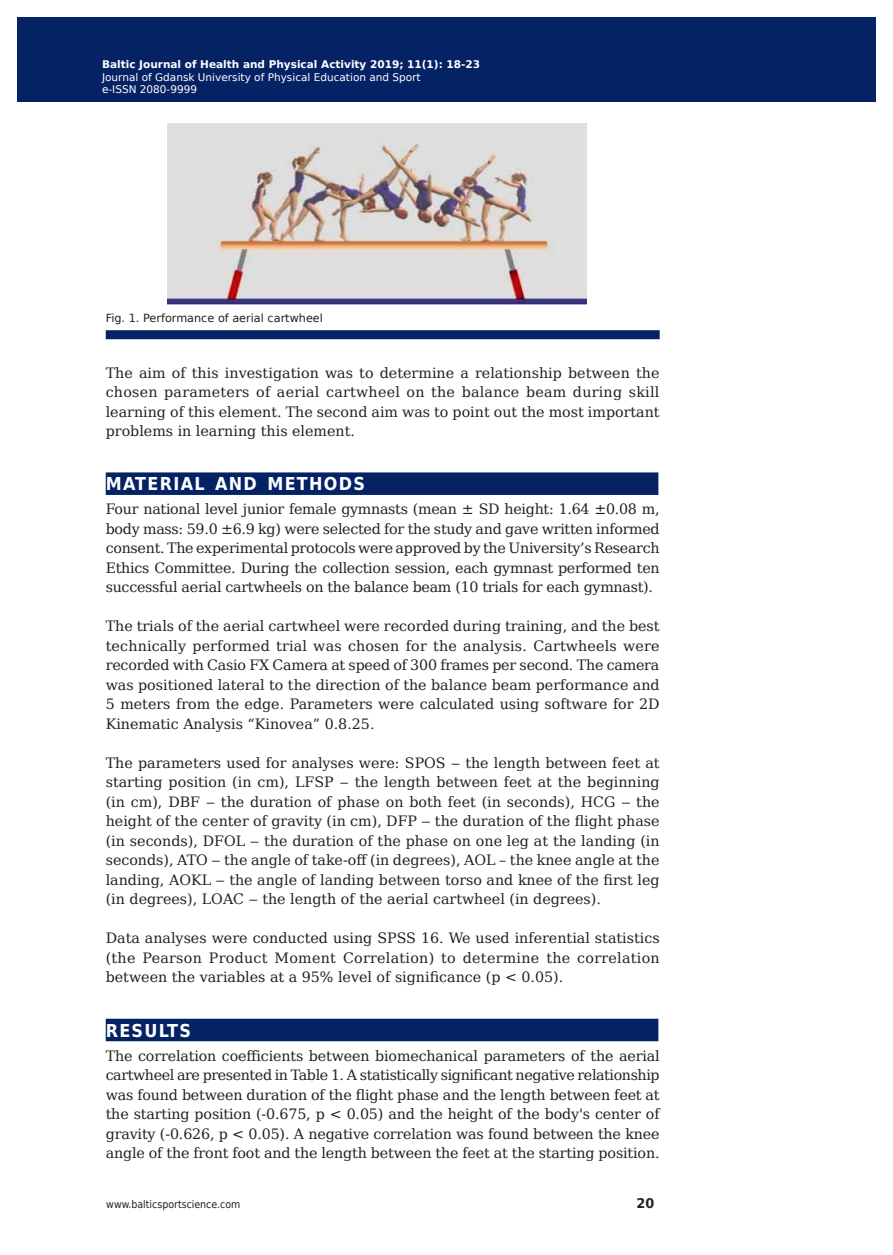
<style>
.page{position:relative;width:893px;height:1255px;background:#fff}
.page>*{position:absolute;margin:0;border:0;box-sizing:border-box;transform-origin:0 0}
.t1{font:700 17.85px "DejaVu Sans Condensed";letter-spacing:.07em;color:#fff}
.t2{font:14.25px/19.5px "DejaVu Serif";color:#231f20;text-align:justify}
.t3{font:700 13.35px "DejaVu Sans";color:#231f20;scale:.96 1}
.t4{font:11.25px "DejaVu Sans";color:#231f20}
.t5{font:10.5px/12.6px "DejaVu Sans";color:#fff}
.t6{font:700 10.5px "DejaVu Sans";color:#fff}
.t7{font:10.5px "DejaVu Sans Condensed";color:#231f20}
</style>
<div class="page">
<div style="left:17px;top:17px;width:855px;height:85px;background:#052265"></div>
<div style="left:106px;top:330px;width:554px;height:9px;background:#052265"></div>
<div style="left:106px;top:472px;width:552px;height:23px;background:#052265"></div>
<div style="left:106px;top:1018px;width:552px;height:23px;background:#052265"></div>
<img style="left:168px;top:123px;width:419px;height:181px">
<p class="t6" style="left:108px;top:55px;width:358px">Baltic Journal of Health and Physical Activity 2014; 1(1): 1-4</p>
<p class="t5" style="left:108px;top:70px;width:320px">Journal of Gdansk University of Physical Education and Sport e-I SN 2080-</p>
<p class="t6" style="left:102px;top:56px;width:380px">Baltic Journal of Health and Physical Activity 2019; 11(1): 18-23</p>
<p class="t5" style="left:102px;top:70px;width:320px">Journal of Gdansk University of Physical Education and Sport</p>
<p class="t5" style="left:102px;top:83px;width:102px">e-ISSN 2080-99999</p>
<p class="t4" style="left:106px;top:308px;width:219px">Fig. 1. Performance of aerial cartwheel</p>
<p class="t2" style="left:106px;top:362px;width:555px">The aim of this investigation was to determine a relationship between the chosen parameters of aerial cartwheel on the balance beam during skill learning of this element. The second aim was to point out the most important problems in learning this element.</p>
<p class="t1" style="left:106px;top:469px;width:261px">MATERIAL AND METHODS</p>
<p class="t2" style="left:106px;top:499px;width:555px">Four national level junior female gymnasts (mean ± SD height: 1.64 ±0.08 m, body mass: 59.0 ±6.9 kg) were selected for the study and gave written informed consent. The experimental protocols were approved by the University’s Research Ethics Committee. During the collection session, each gymnast performed ten successful aerial cartwheels on the balance beam (10 trials for each gymnast).</p>
<p class="t2" style="left:106px;top:616px;width:555px">The trials of the aerial cartwheel were recorded during training, and the best technically performed trial was chosen for the analysis. Cartwheels were recorded with Casio FX Camera at speed of 300 frames per second. The camera was positioned lateral to the direction of the balance beam performance and 5 meters from the edge. Parameters were calculated using software for 2D Kinematic Analysis “Kinovea” 0.8.25.</p>
<p class="t2" style="left:106px;top:752px;width:555px">The parameters used for analyses were: SPOS ‒ the length between feet at starting position (in cm), LFSP ‒ the length between feet at the beginning (in cm), DBF ‒ the duration of phase on both feet (in seconds), HCG ‒ the height of the center of gravity (in cm), DFP ‒ the duration of the flight phase (in seconds), DFOL ‒ the duration of the phase on one leg at the landing (in seconds), ATO ‒ the angle of take-off (in degrees), AOL – the knee angle at the landing, AOKL ‒ the angle of landing between torso and knee of the first leg (in degrees), LOAC ‒ the length of the aerial cartwheel (in degrees).</p>
<p class="t2" style="left:106px;top:928px;width:555px">Data analyses were conducted using SPSS 16. We used inferential statistics (the Pearson Product Moment Correlation) to determine the correlation between the variables at a 95% level of significance (p &lt; 0.05).</p>
<p class="t1" style="left:106px;top:1015px;width:87px">RESULTS</p>
<p class="t2" style="left:106px;top:1045px;width:555px">The correlation coefficients between biomechanical parameters of the aerial cartwheel are presented in Table 1. A statistically significant negative relationship was found between duration of the flight phase and the length between feet at the starting position (-0.675, p &lt; 0.05) and the height of the body's center of gravity (-0.626, p &lt; 0.05). A negative correlation was found between the knee angle of the front foot and the length between the feet at the starting position.</p>
<p class="t7" style="left:106px;top:1195px;width:136px">www.balticsportscience.com</p>
<p class="t3" style="left:636px;top:1192px;width:20px">20</p>
</div>
